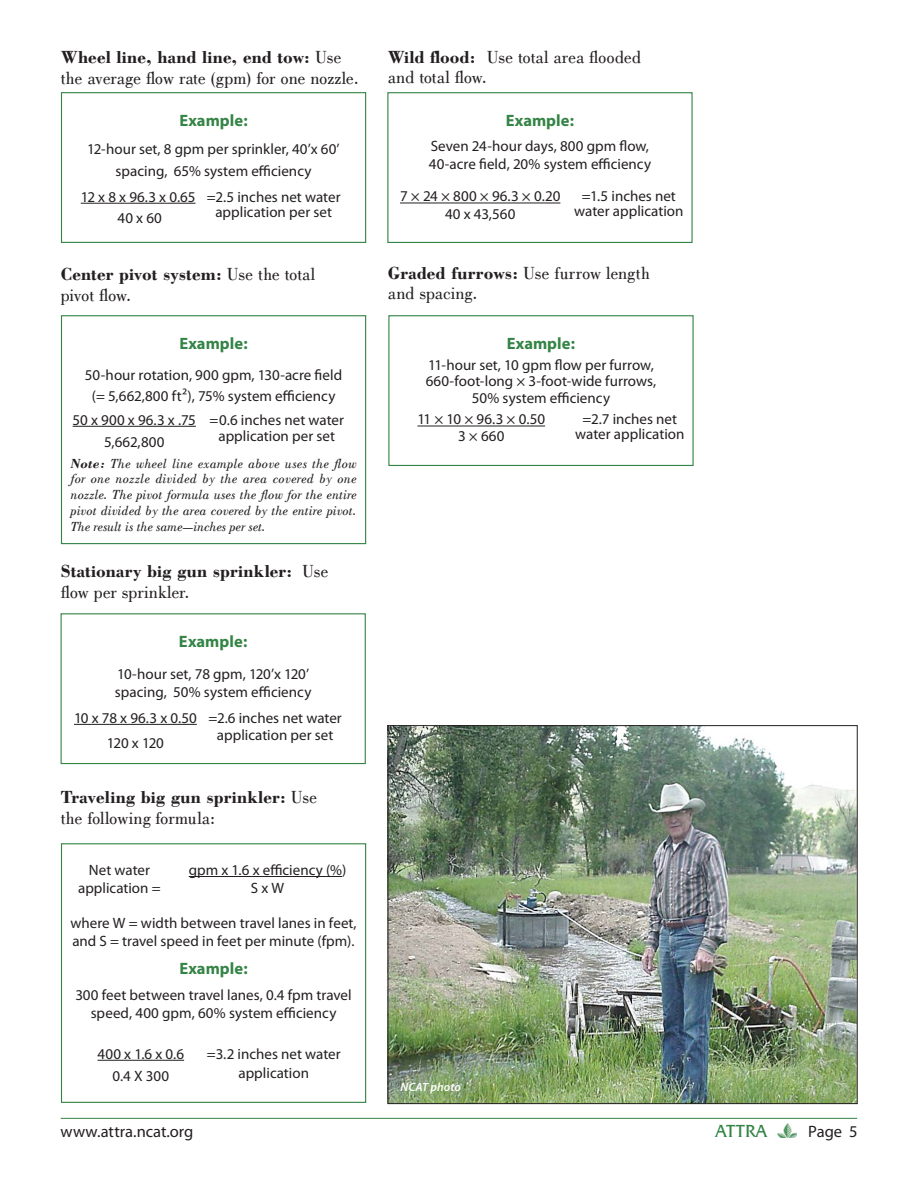
<style>
.page{position:relative;width:918px;height:1188px;background:#fff}
.page>*{position:absolute;margin:0;border:0;box-sizing:border-box;transform-origin:0 0}
.t1{font:18px/21px "Bodoni";color:#231f20}
.t2{font:700 18px/20.2px "Bodoni";letter-spacing:.005em;color:#231f20}
.t3{font:18px "Friz Quadrata IT Cby BT";letter-spacing:-.01em;color:#338445}
.t4{font:700 16.5px "Myriad Pro";color:#338445}
.t5{font:16.5px "Myriad Pro";color:#231f20}
.t6{font:15px/18px "Myriad Pro";color:#231f20;text-align:center}
.t7{font:italic 13.5px/15.8px "Bodoni";letter-spacing:.015em;color:#231f20;text-align:justify}
.t8{font:italic 600 12px "Myriad Pro";letter-spacing:.01em;color:#fff}
.s1{font-weight:700}
.s2{font-weight:400}
</style>
<div class="page">
<img style="left:777px;top:1123px;width:20px;height:14px">
<hr style="left:61px;top:1118px;width:796px;height:1px;background:#338445">
<img style="left:390px;top:727px;width:466px;height:375px">
<div style="left:61px;top:92px;width:305px;height:151px;border:1px solid #338445"></div>
<hr style="left:81px;top:203px;width:114px;height:1px;background:#231f20">
<div style="left:61px;top:613px;width:305px;height:151px;border:1px solid #338445"></div>
<hr style="left:74px;top:724px;width:123px;height:1px;background:#231f20">
<div style="left:61px;top:315px;width:305px;height:229px;border:1px solid #338445"></div>
<hr style="left:73px;top:426px;width:123px;height:1px;background:#231f20">
<div style="left:61px;top:843px;width:305px;height:260px;border:1px solid #338445"></div>
<hr style="left:189px;top:876px;width:153px;height:1px;background:#231f20">
<hr style="left:98px;top:1060px;width:86px;height:1px;background:#231f20">
<div style="left:387px;top:92px;width:306px;height:151px;border:1px solid #338445"></div>
<hr style="left:400px;top:203px;width:160px;height:1px;background:#231f20">
<div style="left:388px;top:315px;width:306px;height:151px;border:1px solid #338445"></div>
<hr style="left:417px;top:426px;width:128px;height:1px;background:#231f20">
<p class="t1" style="left:61px;top:47px;width:299px"><span class="s1">Wheel line, hand line, end tow:</span> Use the average flow rate (gpm) for one nozzle.</p>
<p class="t4" style="left:179px;top:114px;width:70px">Example:</p>
<p class="t6" style="left:87px;top:140px;width:254px;line-height:21.8px">12-hour set, 8 gpm per sprinkler, 40’x 60’ spacing, 65% system efficiency</p>
<p class="t6" style="left:81px;top:187px;width:116px;line-height:21.8px">12 x 8 x 96.3 x 0.65<br>40 x 60</p>
<p class="t6" style="left:207px;top:191px;width:135px;line-height:15px">=2.5 inches net water application per set</p>
<p class="t1" style="left:61px;top:263px;width:256px"><span class="s1">Center pivot system:</span> Use the total pivot flow.</p>
<p class="t4" style="left:179px;top:337px;width:70px">Example:</p>
<p class="t6" style="left:85px;top:366px;width:259px;line-height:20.7px">50-hour rotation, 900 gpm, 130-acre field (= 5,662,800 ft²), 75% system efficiency</p>
<p class="t6" style="left:73px;top:410px;width:125px;line-height:21.8px">50 x 900 x 96.3 x .75<br>5,662,800</p>
<p class="t6" style="left:209px;top:413px;width:136px;line-height:16.5px">=0.6 inches net water application per set</p>
<p class="t7" style="left:71px;top:455px;width:287px"><span class="s1">Note:</span> The wheel line example above uses the flow for one nozzle divided by the area covered by one nozzle. The pivot formula uses the flow for the entire pivot divided by the area covered by the entire pivot.<br>The result is the same—inches per set.</p>
<p class="t2" style="left:61px;top:562px;width:269px">Stationary big gun sprinkler: <span class="s2">Use flow per sprinkler.</span></p>
<p class="t4" style="left:179px;top:635px;width:70px">Example:</p>
<p class="t6" style="left:115px;top:666px;width:198px;text-align:left">10-hour set, 78 gpm, 120’x 120’ spacing, 50% system efficiency</p>
<p class="t6" style="left:74px;top:707px;width:124px;line-height:24.8px">10 x 78 x 96.3 x 0.50<br>120 x 120</p>
<p class="t6" style="left:208px;top:711px;width:135px;line-height:16.5px">=2.6 inches net water application per set</p>
<p class="t2" style="left:61px;top:788px;width:258px">Traveling big gun sprinkler: <span class="s2">Use the following formula:</span></p>
<p class="t6" style="left:78px;top:862px;width:84px">Net water application =</p>
<p class="t6" style="left:189px;top:862px;width:159px">gpm x 1.6 x efficiency (%)<br>S x W</p>
<p class="t6" style="left:70px;top:915px;width:288px;text-align:left">where W = width between travel lanes in feet, and S = travel speed in feet per minute (fpm).</p>
<p class="t4" style="left:179px;top:962px;width:70px">Example:</p>
<p class="t6" style="left:75px;top:988px;width:278px">300 feet between travel lanes, 0.4 fpm travel speed, 400 gpm, 60% system efficiency</p>
<p class="t6" style="left:98px;top:1044px;width:88px;line-height:22.4px">400 x 1.6 x 0.6<br>0.4 X 300</p>
<p class="t6" style="left:207px;top:1046px;width:136px;line-height:19.4px">=3.2 inches net water application</p>
<p class="t1" style="left:388px;top:47px;width:255px;line-height:20.2px"><span class="s1">Wild flood:</span> Use total area flooded and total flow.</p>
<p class="t4" style="left:506px;top:114px;width:70px">Example:</p>
<p class="t6" style="left:429px;top:138px;width:224px;text-align:left">Seven 24-hour days, 800 gpm flow,<br>40-acre field, 20% system efficiency</p>
<p class="t6" style="left:400px;top:189px;width:162px">7 × 24 × 800 × 96.3 × 0.20<br>40 x 43,560</p>
<p class="t6" style="left:574px;top:190px;width:111px;line-height:15px">=1.5 inches net water application</p>
<p class="t1" style="left:388px;top:263px;width:263px;line-height:20.2px"><span class="s1">Graded furrows:</span> Use furrow length and spacing.</p>
<p class="t4" style="left:507px;top:337px;width:70px">Example:</p>
<p class="t6" style="left:426px;top:358px;width:232px;line-height:16.5px">11-hour set, 10 gpm flow per furrow,<br>660-foot-long × 3-foot-wide furrows,<br>50% system efficiency</p>
<p class="t6" style="left:417px;top:413px;width:129px;line-height:16.5px">11 × 10 × 96.3 × 0.50<br>3 × 660</p>
<p class="t6" style="left:575px;top:413px;width:111px;line-height:15px">=2.7 inches net water application</p>
<p class="t8" style="left:400px;top:1083px;width:62px">NCAT photo</p>
<p class="t5" style="left:60px;top:1126px;width:135px">www.attra.ncat.org</p>
<p class="t3" style="left:715px;top:1120px;width:53px">ATTRA</p>
<p class="t5" style="left:808px;top:1126px;width:51px">Page 5</p>
</div>
